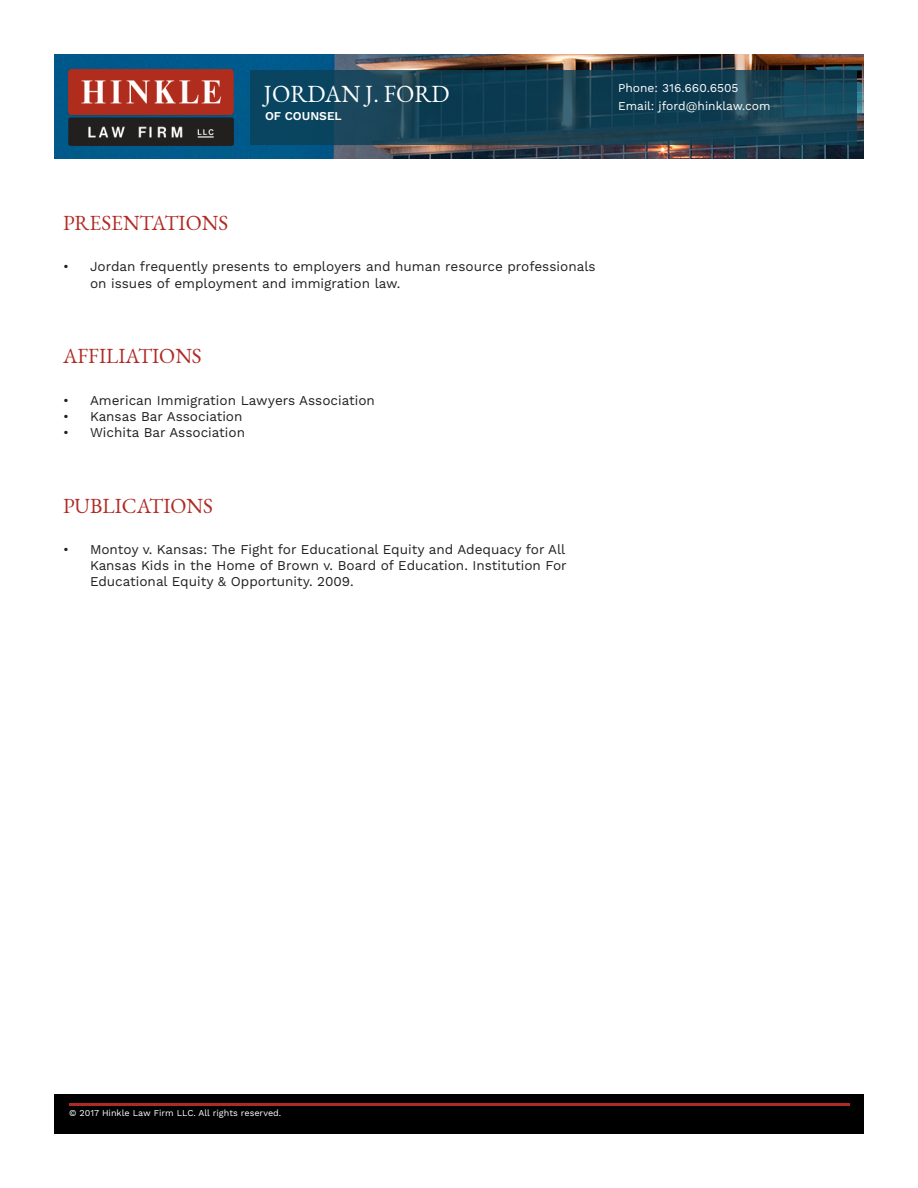
<style>
.page{position:relative;width:918px;height:1188px;background:#fff}
.page>*{position:absolute;margin:0;border:0;box-sizing:border-box;transform-origin:0 0}
.t1{font:24px "EB Garamond";color:#fff}
.t2{font:21px "EB Garamond";color:#b02a24}
.t3{font:13.5px/16.2px "Work Sans";color:#231f20}
.t4{font:12px "Work Sans";color:#fff}
.t5{font:600 12px "Work Sans";color:#fff}
.t6{font:9px "Work Sans";color:#fff}
</style>
<div class="page">
<div style="left:54px;top:1094px;width:810px;height:40px;background:#000"></div>
<hr style="left:69px;top:1104px;width:781px;height:2px;background:#b02a24">
<img style="left:54px;top:54px;width:810px;height:105px">
<img style="left:68px;top:70px;width:165px;height:75px">
<svg style="left:250px;top:70px;width:606px;height:75px;background:#134155"></svg>
<p class="t1" style="left:264px;top:78px;width:187px">JORDAN J. FORD</p>
<p class="t5" style="left:265px;top:109px;width:78px">OF COUNSEL</p>
<p class="t4" style="left:618px;top:81px;width:122px">Phone: 316.660.6505</p>
<p class="t4" style="left:618px;top:99px;width:154px">Email: jford@hinklaw.com</p>
<p class="t2" style="left:63px;top:209px;width:167px">PRESENTATIONS</p>
<p class="t3" style="left:90px;top:259px;width:507px;text-indent:-27px">• Jordan frequently presents to employers and human resource professionals on issues of employment and immigration law.</p>
<p class="t2" style="left:63px;top:343px;width:140px">AFFILIATIONS</p>
<p class="t3" style="left:63px;top:393px;width:313px">• American Immigration Lawyers Association</p>
<p class="t3" style="left:63px;top:409px;width:181px">• Kansas Bar Association</p>
<p class="t3" style="left:63px;top:425px;width:184px">• Wichita Bar Association</p>
<p class="t2" style="left:63px;top:492px;width:151px">PUBLICATIONS</p>
<p class="t3" style="left:90px;top:542px;width:478px;text-align:justify;text-indent:-27px">• Montoy v. Kansas: The Fight for Educational Equity and Adequacy for All Kansas Kids in the Home of Brown v. Board of Education. Institution For Educational Equity &amp; Opportunity. 2009.</p>
<p class="t6" style="left:69px;top:1108px;width:214px">© 2017 Hinkle Law Firm LLC. All rights reserved.</p>
</div>
